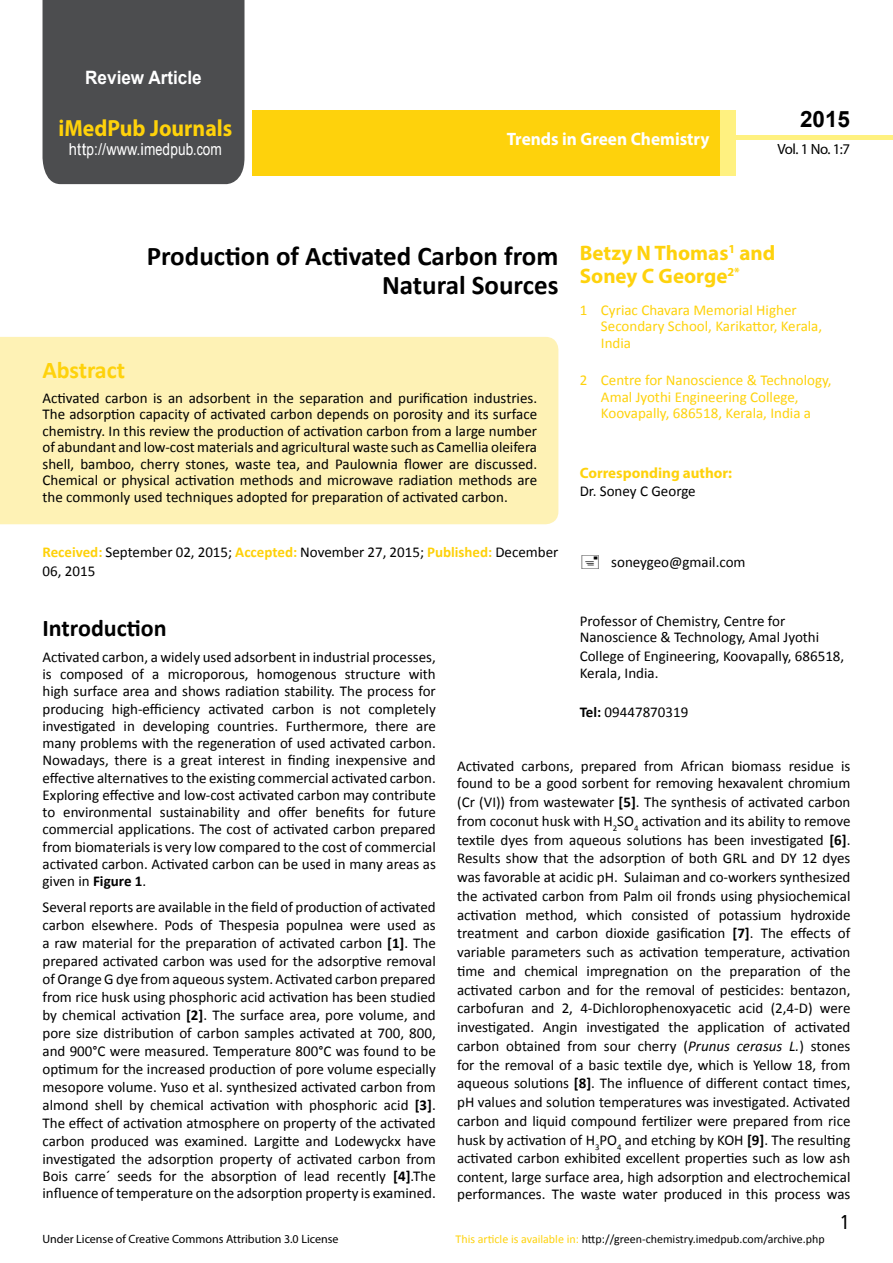
<style>
.page{position:relative;width:893px;height:1263px;background:#fff}
.page>*{position:absolute;margin:0;border:0;box-sizing:border-box;transform-origin:0 0}
.t1{font:700 27px/29.7px "Calibri";color:#000;text-align:right}
.t2{font:25.5px "Tunga";color:#000}
.t3{font:700 24px "Calibri";color:#000}
.t4{font:700 24px "Calibri";letter-spacing:-.005em;color:#fed20c}
.t5{font:700 23.4px "Myriad Pro";color:#ffd20a;scale:.93 1}
.t6{font:700 22.5px "Arial";color:#000}
.t7{font:700 21px/23.1px "Myriad Pro";color:#fed20c}
.t8{font:700 18.45px "Arial";color:#fff;scale:.93 1}
.t9{font:700 18px "Myriad Pro";color:#fff;scale:.96 1}
.t10{font:16.5px "Arial";letter-spacing:.005em;color:#fff;scale:.89 1}
.t11{font:15px/18.8px "Calibri";color:#000}
.t12{font:15px/16.5px "Calibri";color:#fed20c}
.t13{font:700 15px "Myriad Pro";color:#fed20c}
.t14{font:14.85px "Myriad Pro";color:#000}
.t15{font:12px "Calibri";color:#000}
.t16{font:12px "Myriad Pro";color:#000}
.s1{font-family:"Calibri"}
.s2{font-weight:700;color:#fed109}
.s3{font-weight:700}
.s4{font-style:italic}
.s5{color:#fed20c}
</style>
<div class="page">
<div style="left:43px;top:0;width:201px;height:184px;background:#4c4d4f"></div>
<div style="left:252px;top:110px;width:469px;height:66px;background:#fed20c"></div>
<div style="left:720px;top:110px;width:16px;height:66px;background:#fff180"></div>
<div style="left:736px;top:135px;width:157px;height:5px;background:#fff180"></div>
<div style="left:0;top:337px;width:558px;height:187px;background:#fef2b5"></div>
<p class="t8" style="left:85px;top:65px;width:127px">Review Article</p>
<h3 class="t5" style="left:58px;top:113px;width:188px">iMedPub Journals</h3>
<p class="t10" style="left:69px;top:139px;width:173px">http://www.imedpub<span class="s1">.</span>com</p>
<p class="t9" style="left:507px;top:127px;width:213px">Trends in Green Chemistry</p>
<h3 class="t6" style="left:800px;top:104px;width:52px">2015</h3>
<p class="t14" style="left:778px;top:140px;width:74px">Vol. 1 No. 1:7</p>
<h1 class="t1" style="left:147px;top:241px;width:413px">Production of Activated Carbon from<br>Natural Sources</h1>
<h3 class="t4" style="left:43px;top:354px;width:84px">Abstract</h3>
<p class="t11" style="left:43px;top:389px;width:496px;line-height:16.5px;text-align:justify">Activated carbon is an adsorbent in the separation and purification industries.<br>The adsorption capacity of activated carbon depends on porosity and its surface chemistry. In this review the production of activation carbon from a large number of abundant and low-cost materials and agricultural waste such as Camellia oleifera shell, bamboo, cherry stones, waste tea, and Paulownia flower are discussed.<br>Chemical or physical activation methods and microwave radiation methods are the commonly used techniques adopted for preparation of activated carbon.</p>
<p class="t11" style="left:43px;top:542px;width:517px"><span class="s2">Received:</span> September 02, 2015; <span class="s2">Accepted:</span> November 27, 2015; <span class="s2">Published:</span> December<br>06, 2015</p>
<h3 class="t7" style="left:580px;top:241px;width:197px">Betzy N Thomas<sup>1</sup> and<br>Soney C George<sup>2*</sup></h3>
<p class="t12" style="left:601px;top:301px;width:223px;text-indent:-21px">1 Cyriac Chavara Memorial Higher<br>Secondary School, Karikattor, Kerala,<br>India</p>
<p class="t12" style="left:601px;top:372px;width:232px;text-indent:-21px">2 Centre for Nanoscience &amp; Technology,<br>Amal Jyothi Engineering College,<br>Koovapally, 686518, Kerala, India a</p>
<p class="t13" style="left:580px;top:463px;width:154px">Corresponding author:</p>
<p class="t11" style="left:580px;top:482px;width:118px">Dr. Soney C George</p>
<p class="t11" style="left:611px;top:553px;width:136px">soneygeo@gmail.com</p>
<h3 class="t3" style="left:43px;top:613px;width:126px">Introduction</h3>
<p class="t11" style="left:43px;top:648px;width:395px;line-height:17.2px;text-align:justify">Activated carbon, a widely used adsorbent in industrial processes, is composed of a microporous, homogenous structure with high surface area and shows radiation stability. The process for producing high-efficiency activated carbon is not completely investigated in developing countries. Furthermore, there are many problems with the regeneration of used activated carbon.<br>Nowadays, there is a great interest in finding inexpensive and effective alternatives to the existing commercial activated carbon.<br>Exploring effective and low-cost activated carbon may contribute to environmental sustainability and offer benefits for future commercial applications. The cost of activated carbon prepared from biomaterials is very low compared to the cost of commercial activated carbon. Activated carbon can be used in many areas as given in <span class="s3">Figure 1</span>.</p>
<p class="t11" style="left:43px;top:898px;width:395px;line-height:17.9px;text-align:justify">Several reports are available in the field of production of activated carbon elsewhere. Pods of Thespesia populnea were used as a raw material for the preparation of activated carbon <span class="s3">[1]</span>. The prepared activated carbon was used for the adsorptive removal of Orange G dye from aqueous system. Activated carbon prepared from rice husk using phosphoric acid activation has been studied by chemical activation <span class="s3">[2]</span>. The surface area, pore volume, and pore size distribution of carbon samples activated at 700, 800, and 900°C were measured. Temperature 800°C was found to be optimum for the increased production of pore volume especially mesopore volume. Yuso et al. synthesized activated carbon from almond shell by chemical activation with phosphoric acid <span class="s3">[3]</span>.<br>The effect of activation atmosphere on property of the activated carbon produced was examined. Largitte and Lodewyckx have investigated the adsorption property of activated carbon from Bois carre´ seeds for the absorption of lead recently <span class="s3">[4]</span>.The influence of temperature on the adsorption property is examined.</p>
<p class="t11" style="left:580px;top:613px;width:241px;line-height:16.5px">Professor of Chemistry, Centre for<br>Nanoscience &amp; Technology, Amal Jyothi</p>
<p class="t11" style="left:580px;top:647px;width:266px;line-height:17.4px">College of Engineering, Koovapally, 686518,<br>Kerala, India.</p>
<p class="t11" style="left:580px;top:703px;width:110px"><span class="s3">Tel:</span> 09447870319</p>
<p class="t11" style="left:457px;top:757px;width:395px;line-height:17.2px">Activated carbons, prepared from African biomass residue is found to be a good sorbent for removing hexavalent chromium</p>
<p class="t11" style="left:457px;top:793px;width:395px;text-align:justify">(Cr (VI)) from wastewater <span class="s3">[5]</span>. The synthesis of activated carbon from coconut husk with H<sub>2</sub>SO<sub>4</sub> activation and its ability to remove textile dyes from aqueous solutions has been investigated <span class="s3">[6]</span>.<br>Results show that the adsorption of both GRL and DY 12 dyes was favorable at acidic pH. Sulaiman and co-workers synthesized the activated carbon from Palm oil fronds using physiochemical activation method, which consisted of potassium hydroxide treatment and carbon dioxide gasification <span class="s3">[7]</span>. The effects of variable parameters such as activation temperature, activation time and chemical impregnation on the preparation of the activated carbon and for the removal of pesticides: bentazon, carbofuran and 2, 4-Dichlorophenoxyacetic acid (2,4-D) were investigated. Angin investigated the application of activated carbon obtained from sour cherry (<span class="s4">Prunus cerasus L.</span>) stones for the removal of a basic textile dye, which is Yellow 18, from aqueous solutions <span class="s3">[8]</span>. The influence of different contact times, pH values and solution temperatures was investigated. Activated carbon and liquid compound fertilizer were prepared from rice husk by activation of H<sub>3</sub>PO<sub>4</sub> and etching by KOH <span class="s3">[9]</span>. The resulting activated carbon exhibited excellent properties such as low ash content, large surface area, high adsorption and electrochemical</p>
<p class="t11" style="left:457px;top:1185px;width:395px">performances. The waste water produced in this process was</p>
<h2 class="t2" style="left:841px;top:1205px;width:9px">1</h2>
<p class="t16" style="left:43px;top:1232px;width:298px">Under License of Creative Commons Attribution 3.0 License</p>
<p class="t15" style="left:456px;top:1232px;width:371px"><span class="s5">This article is available in:</span> http://green-chemistry.imedpub.com/archive.php</p>
</div>
